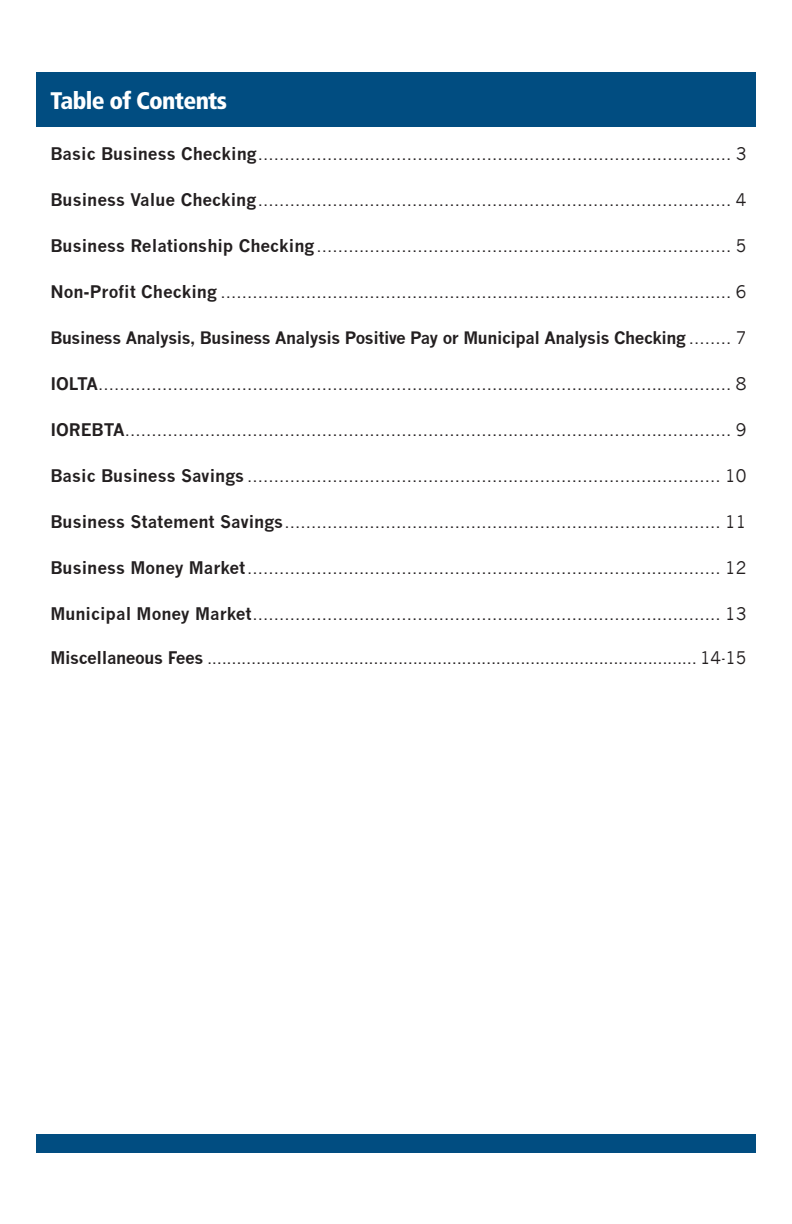
<style>
.page{position:relative;width:792px;height:1224px;background:#fff}
.page>*{position:absolute;margin:0;border:0;box-sizing:border-box;transform-origin:0 0}
.t1{font:900 condensed 24px "Frutiger LT Std";letter-spacing:-.03em;color:#fff}
.t2{font:17px "News Gothic";color:#231f20}
.t3{font:700 16.8px "News Gothic";letter-spacing:-.025em;color:#231f20}
.s1{font-weight:700}
.s2{font-weight:400;font-size:17px}
</style>
<div class="page">
<div style="left:36px;top:1134px;width:720px;height:19px;background:#014d81"></div>
<div style="left:36px;top:72px;width:720px;height:55px;background:#014d81"></div>
<p class="t1" style="left:50px;top:86px;width:178px">Table of Contents</p>
<p class="t2" style="left:50px;top:144px;width:698px"><span class="s1">Basic Business Checking</span>......................................................................................... 3</p>
<p class="t2" style="left:50px;top:190px;width:698px"><span class="s1">Business Value Checking</span>......................................................................................... 4</p>
<p class="t2" style="left:50px;top:236px;width:698px"><span class="s1">Business Relationship Checking</span>.............................................................................. 5</p>
<p class="t2" style="left:50px;top:282px;width:698px"><span class="s1">Non-Profit Checking</span> ................................................................................................ 6</p>
<p class="t3" style="left:50px;top:327px;width:698px">Business Analysis, Business Analysis Positive Pay or Municipal Analysis Checking <span class="s2">........ 7</span></p>
<p class="t2" style="left:50px;top:374px;width:698px"><span class="s1">IOLTA</span>....................................................................................................................... 8</p>
<p class="t2" style="left:50px;top:420px;width:698px"><span class="s1">IOREBTA</span>.................................................................................................................. 9</p>
<p class="t2" style="left:50px;top:466px;width:698px"><span class="s1">Basic Business Savings</span> ......................................................................................... 10</p>
<p class="t2" style="left:50px;top:512px;width:698px"><span class="s1">Business Statement Savings</span>.................................................................................. 11</p>
<p class="t2" style="left:50px;top:558px;width:698px"><span class="s1">Business Money Market</span>......................................................................................... 12</p>
<p class="t2" style="left:50px;top:604px;width:698px"><span class="s1">Municipal Money Market</span>........................................................................................ 13</p>
<p class="t2" style="left:50px;top:648px;width:698px"><span class="s1">Miscellaneous Fees</span> .................................................................................................... 14-15</p>
</div>
